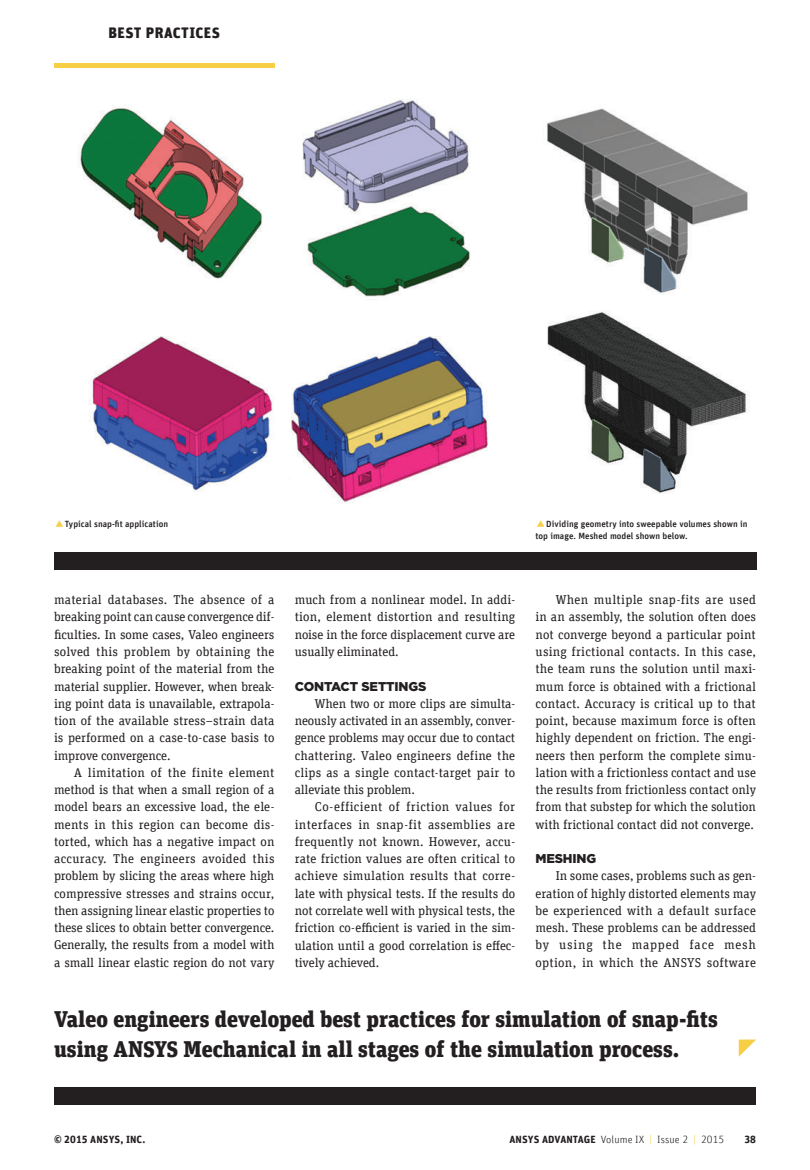
<style>
.page{position:relative;width:810px;height:1170px;background:#fff}
.page>*{position:absolute;margin:0;border:0;box-sizing:border-box;transform-origin:0 0}
.Pull_Quote_1{font:900 22.5px/30px "Unit Slab Offc Pro";color:#231f20}
.t1{font:900 15px "Unit Offc Pro";letter-spacing:.03em;color:#231f20}
.Body_Copy{font:12.75px/17.2px "Unit Slab Offc Pro";color:#231f20;text-align:justify}
.Subhead{font:900 12.75px "Gotham";letter-spacing:-.01em;color:#231f20}
.t2{font:300 10.5px "Unit Offc Pro";letter-spacing:.01em;color:#231f20}
.t3{font:700 10.5px "Unit Offc Pro";letter-spacing:.01em;color:#231f20}
.Feature_Caption{font:500 9px/12.9px "Unit Offc Pro";letter-spacing:.005em;color:#231f20}
.s1{font-weight:700}
.s2{color:#f6cf46}
</style>
<div class="page">
<div style="left:54px;top:1087px;width:702px;height:17px;background:#231f20"></div>
<svg style="left:739px;top:1039px;width:17px;height:17px"></svg>
<img style="left:80px;top:99px;width:408px;height:404px">
<img style="left:547px;top:108px;width:201px;height:186px">
<img style="left:547px;top:311px;width:202px;height:182px">
<div style="left:54px;top:552px;width:702px;height:17px;background:#231f20"></div>
<div style="left:54px;top:63px;width:220px;height:5px;background:#f6cf46"></div>
<p class="t1" style="left:109px;top:22px;width:113px">BEST PRACTICES</p>
<p class="Feature_Caption" style="left:65px;top:516px;width:105px">Typical snap-fit application</p>
<p class="Feature_Caption" style="left:536px;top:516px;width:213px;text-indent:11px">Dividing geometry into sweepable volumes shown in top image. Meshed model shown below.</p>
<p class="Body_Copy" style="left:54px;top:590px;width:222px">material databases. The absence of a breaking point can cause convergence dif&shy;ficulties. In some cases, Valeo engineers solved this problem by obtaining the breaking point of the material from the material supplier. However, when break&shy;ing point data is unavailable, extrapola&shy;tion of the available stress–strain data is performed on a case-to-case basis to improve convergence.</p>
<p class="Body_Copy" style="left:54px;top:763px;width:222px;text-indent:20px">A limitation of the finite element method is that when a small region of a model bears an excessive load, the ele&shy;ments in this region can become dis&shy;torted, which has a negative impact on accuracy. The engineers avoided this problem by slicing the areas where high compressive stresses and strains occur, then assigning linear elastic properties to these slices to obtain better convergence.<br>Generally, the results from a model with a small linear elastic region do not vary</p>
<p class="Body_Copy" style="left:295px;top:590px;width:222px">much from a nonlinear model. In addi&shy;tion, element distortion and resulting noise in the force displacement curve are usually eliminated.</p>
<p class="Subhead" style="left:295px;top:678px;width:133px">CONTACT SETTINGS</p>
<p class="Body_Copy" style="left:295px;top:694px;width:222px;text-indent:20px">When two or more clips are simulta&shy;neously activated in an assembly, conver&shy;gence problems may occur due to contact chattering. Valeo engineers define the clips as a single contact-target pair to alleviate this problem.</p>
<p class="Body_Copy" style="left:295px;top:797px;width:222px;text-indent:20px">Co-efficient of friction values for interfaces in snap-fit assemblies are frequently not known. However, accu&shy;rate friction values are often critical to achieve simulation results that corre&shy;late with physical tests. If the results do not correlate well with physical tests, the friction co-efficient is varied in the sim&shy;ulation until a good correlation is effec&shy;tively achieved.</p>
<p class="Body_Copy" style="left:535px;top:590px;width:222px;text-indent:20px">When multiple snap-fits are used in an assembly, the solution often does not converge beyond a particular point using frictional contacts. In this case, the team runs the solution until maxi&shy;mum force is obtained with a frictional contact. Accuracy is critical up to that point, because maximum force is often highly dependent on friction. The engi&shy;neers then perform the complete simu&shy;lation with a frictionless contact and use the results from frictionless contact only from that substep for which the solution with frictional contact did not converge.</p>
<p class="Subhead" style="left:535px;top:851px;width:62px">MESHING</p>
<p class="Body_Copy" style="left:535px;top:866px;width:222px;text-indent:20px">In some cases, problems such as gen&shy;eration of highly distorted elements may be experienced with a default surface mesh. These problems can be addressed by using the mapped face mesh option, in which the ANSYS software</p>
<p class="Pull_Quote_1" style="left:54px;top:1002px;width:666px">Valeo engineers developed best practices for simulation of snap-fits using ANSYS Mechanical in all stages of the simulation process.</p>
<p class="t3" style="left:54px;top:1131px;width:93px">© 2015 ANSYS, INC.</p>
<p class="t2" style="left:509px;top:1132px;width:216px"><span class="s1">ANSYS ADVANTAGE</span> Volume IX <span class="s2">|</span> Issue 2 <span class="s2">|</span> 2015</p>
<p class="t3" style="left:744px;top:1131px;width:13px">38</p>
</div>
